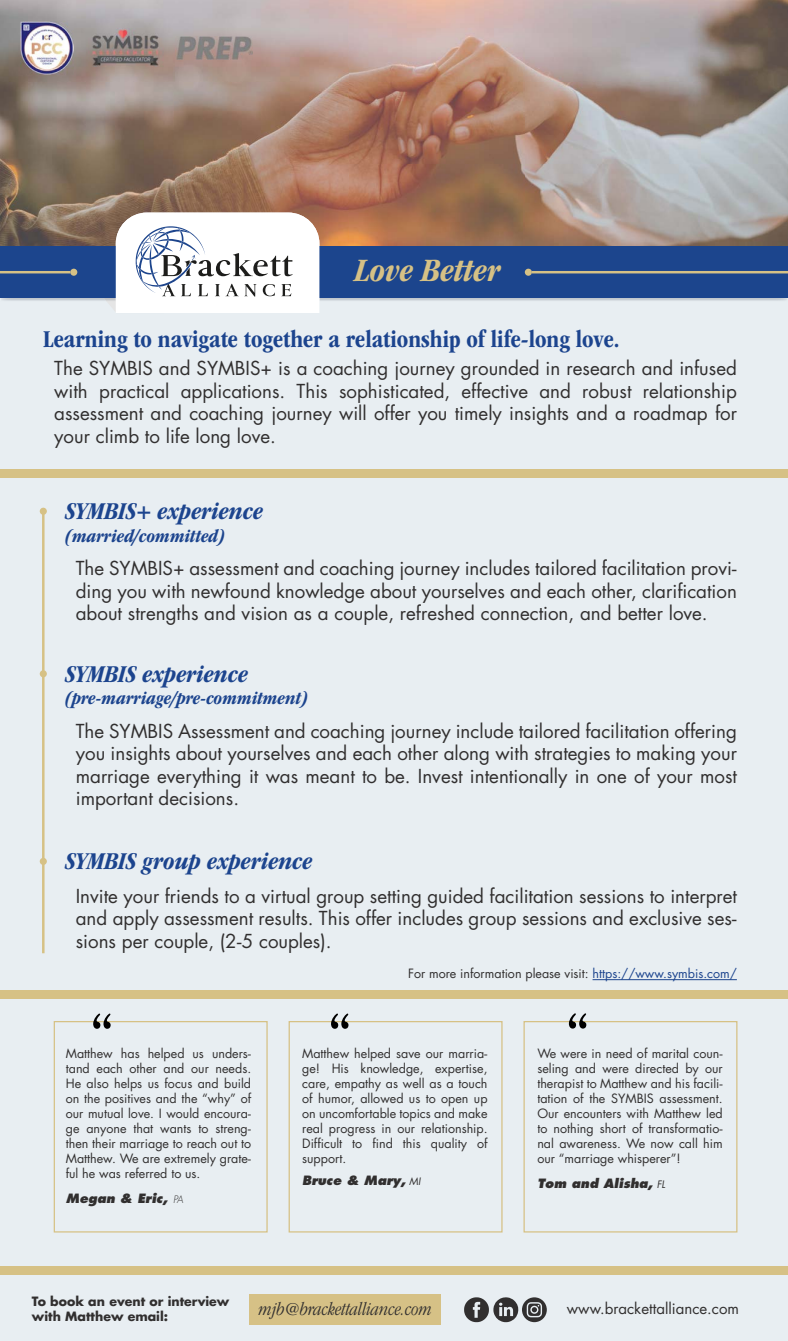
<style>
.page{position:relative;width:788px;height:1341px;background:#fff}
.page>*{position:absolute;margin:0;border:0;box-sizing:border-box;transform-origin:0 0}
.t1{font:700 condensed 52.62px "ITC Garamond Std";color:#000;scale:.95 1}
.t2{font:italic 700 condensed 33.75px "ITC Garamond Std";color:#d6c185}
.t3{font:700 condensed 25px "ITC Garamond Std";color:#1c448e}
.t4{font:italic 700 condensed 25px "ITC Garamond Std";color:#1c448e}
.t5{font:18.75px/22.5px "Favorit Book C";color:#312f2f;text-align:justify}
.t6{font:italic 700 condensed 18.75px "ITC Garamond Std";color:#1c448e}
.t7{font:italic 300 condensed 18.75px "ITC Garamond Std";color:#312f2f}
.t8{font:15px "Favorit Book C";color:#312f2f}
.t9{font:12.5px/15px "Favorit Book C";color:#312f2f;text-align:justify}
.t10{font:700 12.5px/15px "Favorit C";color:#312f2f}
.t11{font:italic 800 12.5px "Favorit";color:#312f2f}
.s1{color:#1c448e}
.s2{font-family:"Favorit Light C";font-weight:400;font-size:10px}
.s3{font-family:"Favorit Book C";font-weight:400;font-size:10px}
</style>
<div class="page">
<img style="left:0;top:0;width:788px;height:212px">
<div style="left:0;top:289px;width:788px;height:1051px;background:#e8eef2"></div>
<div style="left:0;top:1265px;width:788px;height:9px;background:#d6c185"></div>
<div style="left:0;top:990px;width:788px;height:9px;background:#d6c185"></div>
<div style="left:0;top:469px;width:788px;height:9px;background:#d6c185"></div>
<div style="left:250px;top:1294px;width:191px;height:31px;background:#d6c186"></div>
<div style="left:54px;top:1021px;width:214px;height:211px;border:1px solid #d6c185"></div>
<div style="left:288px;top:1021px;width:214px;height:211px;border:1px solid #d6c185"></div>
<div style="left:523px;top:1021px;width:214px;height:211px;border:1px solid #d6c185"></div>
<hr style="left:42px;top:509px;width:3px;height:444px;background:#d6c185">
<div style="left:40px;top:507px;width:7px;height:8px;background:#d6c185;border-radius:50%"></div>
<div style="left:40px;top:670px;width:7px;height:7px;background:#d6c185;border-radius:50%"></div>
<div style="left:40px;top:857px;width:7px;height:8px;background:#d6c185;border-radius:50%"></div>
<img style="left:88px;top:29px;width:76px;height:38px">
<img style="left:176px;top:36px;width:77px;height:24px">
<img style="left:20px;top:21px;width:54px;height:54px">
<hr style="left:592px;top:979px;width:144px;height:1px;background:#1c448e">
<svg style="left:0;top:212px;width:788px;height:101px"></svg>
<svg style="left:464px;top:1297px;width:82px;height:25px"></svg>
<h2 class="t2" style="left:355px;top:252px;width:148px">Love Better</h2>
<h3 class="t3" style="left:43px;top:324px;width:577px">Learning to navigate together a relationship of life-long love.</h3>
<p class="t5" style="left:54px;top:356px;width:684px">The SYMBIS and SYMBIS+ is a coaching journey grounded in research and infused with practical applications. This sophisticated, effective and robust relationship assessment and coaching journey will offer you timely insights and a roadmap for your climb to life long love.</p>
<h3 class="t4" style="left:65px;top:497px;width:199px">SYMBIS+ experience</h3>
<p class="t6" style="left:65px;top:525px;width:161px">(married/committed)</p>
<p class="t5" style="left:76px;top:556px;width:662px">The SYMBIS+ assessment and coaching journey includes tailored facilitation provi&shy;ding you with newfound knowledge about yourselves and each other, clarification about strengths and vision as a couple, refreshed connection, and better love.</p>
<h3 class="t4" style="left:65px;top:660px;width:184px">SYMBIS experience</h3>
<p class="t6" style="left:65px;top:687px;width:244px">(pre-marriage/pre-commitment)</p>
<p class="t5" style="left:76px;top:719px;width:662px">The SYMBIS Assessment and coaching journey include tailored facilitation offering you insights about yourselves and each other along with strategies to making your marriage everything it was meant to be. Invest intentionally in one of your most important decisions.</p>
<h3 class="t4" style="left:65px;top:847px;width:249px">SYMBIS group experience</h3>
<p class="t5" style="left:76px;top:884px;width:662px">Invite your friends to a virtual group setting guided facilitation sessions to interpret and apply assessment results. This offer includes group sessions and exclusive ses&shy;sions per couple, (2-5 couples).</p>
<p class="t9" style="left:408px;top:965px;width:330px">For more information please visit: <span class="s1">https://www.symbis.com/</span></p>
<h1 class="t1" style="left:91px;top:1003px;width:24px">“</h1>
<h1 class="t1" style="left:329px;top:1003px;width:24px">“</h1>
<h1 class="t1" style="left:566px;top:1003px;width:24px">“</h1>
<p class="t9" style="left:66px;top:1045px;width:187px">Matthew has helped us unders&shy;tand each other and our needs.<br>He also helps us focus and build on the positives and the “why” of our mutual love. I would encoura&shy;ge anyone that wants to streng&shy;then their marriage to reach out to Matthew. We are extremely grate&shy;ful he was referred to us.</p>
<p class="t11" style="left:66px;top:1190px;width:119px">Megan &amp; Eric, <span class="s2">PA</span></p>
<p class="t9" style="left:302px;top:1045px;width:187px">Matthew helped save our marria&shy;ge! His knowledge, expertise, care, empathy as well as a touch of humor, allowed us to open up on uncomfortable topics and make real progress in our relationship.<br>Difficult to find this quality of support.</p>
<p class="t11" style="left:302px;top:1172px;width:120px">Bruce &amp; Mary, <span class="s3">MI</span></p>
<p class="t10" style="left:32px;top:1293px;width:199px">To book an event or interview with Matthew email:</p>
<p class="t7" style="left:258px;top:1299px;width:175px">mjb@brackettalliance.com</p>
<p class="t9" style="left:537px;top:1045px;width:187px">We were in need of marital coun&shy;seling and were directed by our therapist to Matthew and his facili&shy;tation of the SYMBIS assessment.<br>Our encounters with Matthew led to nothing short of transformatio&shy;nal awareness. We now call him our “marriage whisperer”!</p>
<p class="t11" style="left:537px;top:1175px;width:129px">Tom and Alisha, <span class="s3">FL</span></p>
<p class="t8" style="left:567px;top:1298px;width:174px">www.brackettalliance.com</p>
</div>
